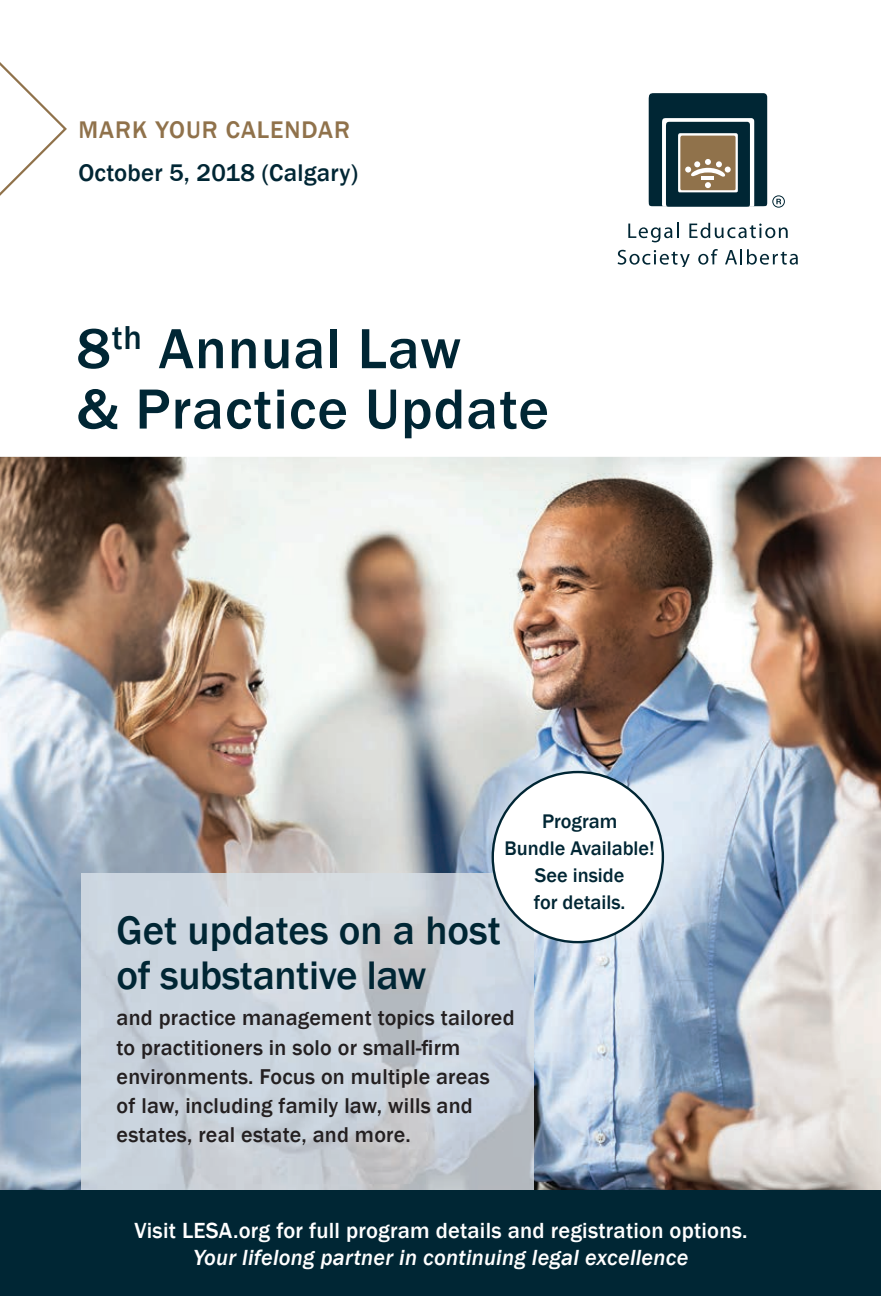
<style>
.page{position:relative;width:881px;height:1296px;background:#fff}
.page>*{position:absolute;margin:0;border:0;box-sizing:border-box;transform-origin:0 0}
.t1{font:500 58.5px/60.3px "Franklin Gothic";letter-spacing:.02em;color:#002634}
.t2{font:500 40.95px/45px "Franklin Gothic";letter-spacing:-.01em;color:#002634}
.t3{font:500 24.75px "Franklin Gothic";letter-spacing:.01em;color:#002634}
.t4{font:500 24.75px "Franklin Gothic";letter-spacing:.04em;color:#90724b}
.t5{font:500 22.5px "Franklin Gothic";letter-spacing:.01em;color:#fff}
.t6{font:italic 500 22.5px "Franklin Gothic";letter-spacing:.01em;color:#fff}
.t7{font:500 22.05px/29.2px "Franklin Gothic";letter-spacing:.01em;color:#231f20}
.t8{font:500 20.25px/27px "Franklin Gothic";color:#002634;text-align:center}
</style>
<div class="page">
<img style="left:0;top:457px;width:881px;height:734px">
<img style="left:81px;top:874px;width:452px;height:317px">
<div style="left:0;top:1191px;width:881px;height:105px;background:#002634"></div>
<svg style="left:0;top:62px;width:67px;height:134px"></svg>
<svg style="left:628px;top:223px;width:51px;height:19px"></svg>
<svg style="left:689px;top:223px;width:99px;height:15px"></svg>
<svg style="left:618px;top:250px;width:72px;height:17px"></svg>
<svg style="left:698px;top:249px;width:20px;height:16px"></svg>
<svg style="left:725px;top:249px;width:73px;height:16px"></svg>
<svg style="left:649px;top:93px;width:118px;height:114px;background:#425556"></svg>
<div style="left:772px;top:195px;width:13px;height:13px;border:1px solid #002634;border-radius:50%"></div>
<svg style="left:776px;top:199px;width:5px;height:5px"></svg>
<div style="left:493px;top:772px;width:170px;height:170px;background:#fff;border-radius:50%"></div>
<p class="t4" style="left:78px;top:115px;width:273px">MARK YOUR CALENDAR</p>
<p class="t3" style="left:78px;top:158px;width:281px">October 5, 2018 (Calgary)</p>
<h1 class="t1" style="left:76px;top:319px;width:474px">8<sup>th</sup> Annual Law<br>&amp; Practice Update</h1>
<p class="t8" style="left:505px;top:808px;width:152px">Program<br>Bundle Available!<br>See inside<br>for details.</p>
<h2 class="t2" style="left:117px;top:909px;width:386px">Get updates on a host of substantive law</h2>
<p class="t7" style="left:117px;top:1004px;width:399px">and practice management topics tailored to practitioners in solo or small-firm environments. Focus on multiple areas<br>of law, including family law, wills and estates, real estate, and more.</p>
<p class="t5" style="left:134px;top:1216px;width:615px">Visit LESA.org for full program details and registration options.</p>
<p class="t6" style="left:193px;top:1243px;width:497px">Your lifelong partner in continuing legal excellence</p>
</div>
